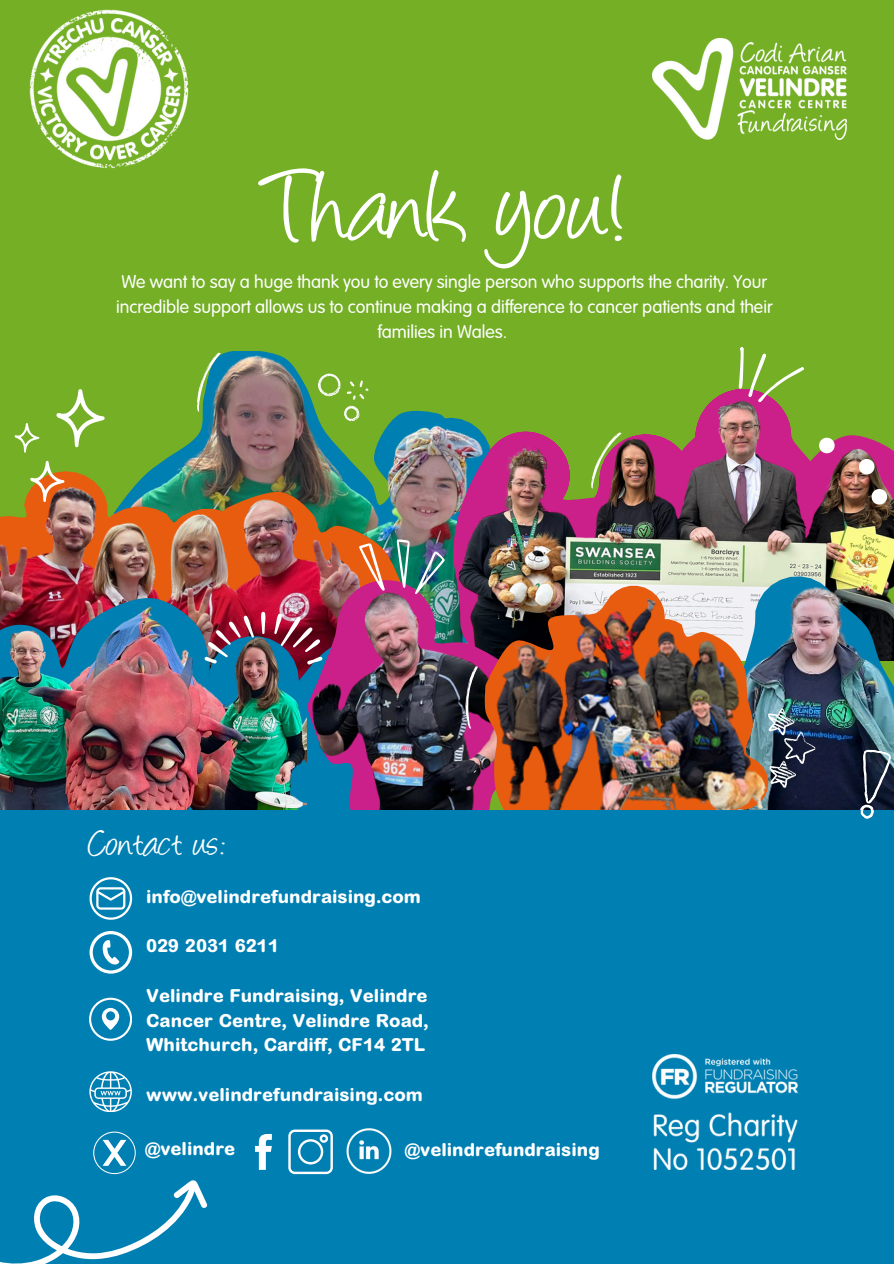
<style>
.page{position:relative;width:894px;height:1264px;background:#fff}
.page>*{position:absolute;margin:0;border:0;box-sizing:border-box;transform-origin:0 0}
.t1{font:114px "Angelina";color:#fff}
.t2{font:42px "Angelina";color:#fff}
.t3{font:800 18px/24.8px "Arial Rounded MT Std";color:#fff;text-align:justify}
.t4{font:18px/24.8px "Arial Rounded";color:#fff;text-align:center}
</style>
<div class="page">
<div style="left:0;top:0;width:893px;height:1263px;background:#74af26"></div>
<img style="left:29px;top:9px;width:160px;height:160px">
<img style="left:149px;top:351px;width:299px;height:216px">
<img style="left:448px;top:393px;width:445px;height:191px">
<img style="left:65px;top:471px;width:345px;height:68px">
<img style="left:0;top:473px;width:388px;height:124px">
<img style="left:0;top:603px;width:293px;height:206px">
<img style="left:709px;top:544px;width:184px;height:265px">
<img style="left:293px;top:567px;width:282px;height:242px">
<img style="left:482px;top:584px;width:301px;height:225px">
<div style="left:0;top:809px;width:893px;height:454px;background:#007fb2"></div>
<img style="left:652px;top:1054px;width:145px;height:115px">
<img style="left:652px;top:38px;width:194px;height:101px">
<svg style="left:89px;top:877px;width:43px;height:42px;background:#4ca5c8"></svg>
<svg style="left:89px;top:931px;width:43px;height:42px;background:#4ea6c9"></svg>
<svg style="left:89px;top:997px;width:43px;height:43px;background:#409fc5"></svg>
<svg style="left:255px;top:1133px;width:17px;height:36px"></svg>
<svg style="left:288px;top:1129px;width:45px;height:45px;background:#4ba4c8"></svg>
<img style="left:346px;top:1126px;width:45px;height:48px">
<svg style="left:723px;top:347px;width:88px;height:57px"></svg>
<img style="left:767px;top:707px;width:48px;height:81px">
<svg style="left:853px;top:747px;width:38px;height:73px;background:#31485d"></svg>
<svg style="left:190px;top:351px;width:33px;height:61px"></svg>
<svg style="left:461px;top:665px;width:19px;height:64px"></svg>
<svg style="left:56px;top:389px;width:49px;height:58px"></svg>
<svg style="left:30px;top:461px;width:35px;height:41px"></svg>
<svg style="left:15px;top:423px;width:24px;height:29px"></svg>
<img style="left:359px;top:539px;width:85px;height:54px">
<img style="left:204px;top:615px;width:50px;height:48px">
<svg style="left:261px;top:611px;width:4px;height:23px"></svg>
<svg style="left:274px;top:613px;width:48px;height:51px;background:#81435c"></svg>
<svg style="left:0;top:1071px;width:215px;height:192px;background:#1489b8"></svg>
<svg style="left:313px;top:359px;width:65px;height:69px"></svg>
<svg style="left:584px;top:429px;width:39px;height:60px"></svg>
<svg style="left:871px;top:489px;width:15px;height:15px"></svg>
<svg style="left:858px;top:459px;width:16px;height:15px"></svg>
<svg style="left:818px;top:438px;width:16px;height:15px"></svg>
<p class="t1" style="left:264px;top:159px;width:366px">Thank you!</p>
<p class="t4" style="left:116px;top:271px;width:657px">We want to say a huge thank you to every single person who supports the charity. Your incredible support allows us to continue making a difference to cancer patients and their families in Wales.</p>
<p class="t2" style="left:89px;top:825px;width:137px">Contact us:</p>
<p class="t3" style="left:146px;top:886px;width:276px">info@velindrefundraising.com</p>
<p class="t3" style="left:146px;top:935px;width:134px">029 2031 6211</p>
<p class="t3" style="left:146px;top:985px;width:284px">Velindre Fundraising, Velindre Cancer Centre, Velindre Road, Whitchurch, Cardiff, CF14 2TL</p>
<p class="t3" style="left:146px;top:1084px;width:278px">www.velindrefundraising.com</p>
<p class="t3" style="left:145px;top:1138px;width:92px">@velindre</p>
<p class="t3" style="left:404px;top:1139px;width:196px">@velindrefundraising</p>
</div>
